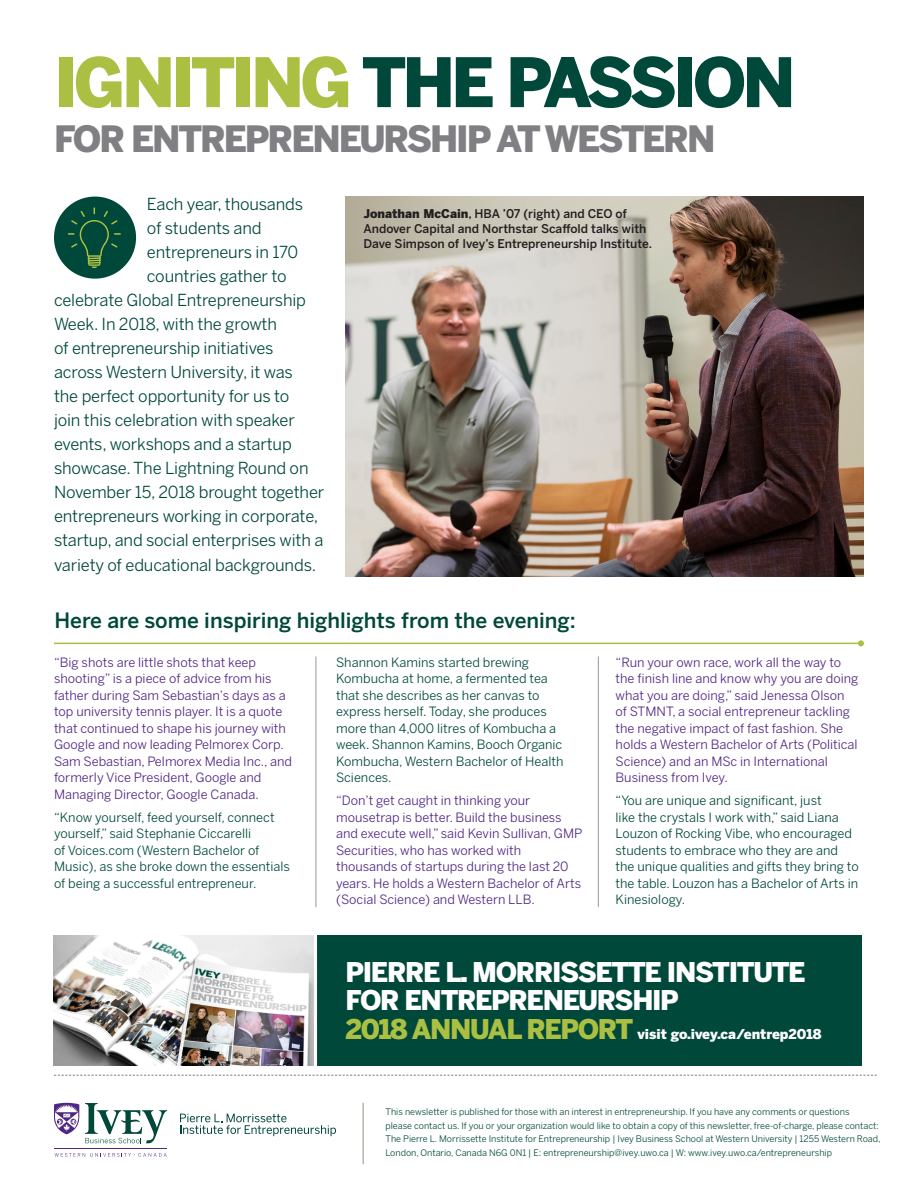
<style>
.page{position:relative;width:918px;height:1188px;background:#fff}
.page>*{position:absolute;margin:0;border:0;box-sizing:border-box;transform-origin:0 0}
.t1{font:900 67.5px "Benton Sans";letter-spacing:-.06em;color:#00483a}
.t2{font:900 36px "Benton Sans";letter-spacing:-.06em;color:#807f83}
.t3{font:900 27px/28.5px "Benton Sans";letter-spacing:-.05em;color:#fff}
.t4{font:500 21px "Benton Sans";color:#00483a}
.t5{font:16.5px "Benton Sans";letter-spacing:-.01em;color:#00483a}
.t6{font:900 13.5px "Benton Sans";color:#fff}
.t7{font:12.75px/16.5px "Benton Sans";color:#4f2683}
.t8{font:12.75px/16.5px "Benton Sans";color:#00483a}
.t9{font:500 12px/15px "Benton Sans";color:#231f20}
.t10{font:9px/13.5px "Benton Sans";color:#00483a}
.s1{color:#abc042}
.s2{font-weight:900}
.s3{font-size:27px;color:#abc042}
</style>
<div class="page">
<div style="left:53px;top:935px;width:809px;height:131px;background:#00483a"></div>
<svg style="left:55px;top:1153px;width:112px;height:4px"></svg>
<hr style="left:54px;top:1148px;width:113px;height:1px;background:#4f2683">
<svg style="left:54px;top:1103px;width:25px;height:31px"></svg>
<svg style="left:85px;top:1103px;width:82px;height:40px"></svg>
<svg style="left:180px;top:1114px;width:156px;height:22px"></svg>
<hr style="left:363px;top:1103px;width:1px;height:61px;background:#959484">
<svg style="left:54px;top:1075px;width:823px;height:1px"></svg>
<img style="left:346px;top:197px;width:518px;height:380px">
<div style="left:54px;top:197px;width:82px;height:82px;background:#00483a;border-radius:50%"></div>
<svg style="left:68px;top:207px;width:53px;height:61px"></svg>
<hr style="left:54px;top:643px;width:807px;height:1px;background:#abc042">
<svg style="left:858px;top:640px;width:6px;height:6px"></svg>
<hr style="left:598px;top:657px;width:1px;height:250px;background:#999899">
<hr style="left:316px;top:657px;width:1px;height:250px;background:#999899">
<img style="left:53px;top:935px;width:261px;height:131px">
<hr style="left:314px;top:929px;width:3px;height:140px;background:#fff">
<h1 class="t1" style="left:54px;top:42px;width:743px"><span class="s1">IGNITING</span> THE PASSION</h1>
<h2 class="t2" style="left:54px;top:117px;width:663px">FOR ENTREPRENEURSHIP AT WESTERN</h2>
<p class="t5" style="left:147px;top:194px;width:158px">Each year, thousands</p>
<p class="t5" style="left:147px;top:218px;width:116px">of students and</p>
<p class="t5" style="left:147px;top:242px;width:153px">entrepreneurs in 170</p>
<p class="t5" style="left:147px;top:266px;width:141px">countries gather to</p>
<p class="t5" style="left:54px;top:290px;width:254px">celebrate Global Entrepreneurship</p>
<p class="t5" style="left:54px;top:314px;width:225px">Week. In 2018, with the growth</p>
<p class="t5" style="left:54px;top:338px;width:221px">of entrepreneurship initiatives</p>
<p class="t5" style="left:54px;top:362px;width:240px">across Western University, it was</p>
<p class="t5" style="left:54px;top:386px;width:237px">the perfect opportunity for us to</p>
<p class="t5" style="left:54px;top:410px;width:242px">join this celebration with speaker</p>
<p class="t5" style="left:54px;top:434px;width:239px">events, workshops and a startup</p>
<p class="t5" style="left:54px;top:458px;width:256px">showcase. The Lightning Round on</p>
<p class="t5" style="left:54px;top:482px;width:272px">November 15, 2018 brought together</p>
<p class="t5" style="left:54px;top:506px;width:266px">entrepreneurs working in corporate,</p>
<p class="t5" style="left:54px;top:530px;width:271px">startup, and social enterprises with a</p>
<p class="t5" style="left:54px;top:555px;width:264px">variety of educational backgrounds.</p>
<p class="t9" style="left:364px;top:206px;width:290px"><span class="s2">Jonathan McCain</span>, HBA ’07 (right) and CEO of<br>Andover Capital and Northstar Scaffold talks with<br>Dave Simpson of Ivey’s Entrepreneurship Institute.</p>
<h3 class="t4" style="left:54px;top:608px;width:523px">Here are some inspiring highlights from the evening:</h3>
<p class="t8" style="left:336px;top:654px;width:229px">Shannon Kamins started brewing<br>Kombucha at home, a fermented tea that she describes as her canvas to express herself. Today, she produces more than 4,000 litres of Kombucha a week. Shannon Kamins, Booch Organic<br>Kombucha, Western Bachelor of Health<br>Sciences.</p>
<p class="t7" style="left:336px;top:792px;width:248px">“Don’t get caught in thinking your mousetrap is better. Build the business and execute well,” said Kevin Sullivan, GMP Securities, who has worked with thousands of startups during the last 20 years. He holds a Western Bachelor of Arts (Social Science) and Western LLB.</p>
<p class="t7" style="left:54px;top:654px;width:240px">“Big shots are little shots that keep shooting” is a piece of advice from his father during Sam Sebastian’s days as a top university tennis player. It is a quote that continued to shape his journey with Google and now leading Pelmorex Corp.<br>Sam Sebastian, Pelmorex Media Inc., and formerly Vice President, Google and Managing Director, Google Canada.</p>
<p class="t8" style="left:54px;top:809px;width:237px">“Know yourself, feed yourself, connect yourself,” said Stephanie Ciccarelli<br>of Voices.com (Western Bachelor of Music), as she broke down the essentials of being a successful entrepreneur.</p>
<p class="t7" style="left:616px;top:654px;width:244px">“Run your own race, work all the way to the finish line and know why you are doing what you are doing,” said Jenessa Olson of STMNT, a social entrepreneur tackling the negative impact of fast fashion. She holds a Western Bachelor of Arts (Political Science) and an MSc in International Business from Ivey.</p>
<p class="t8" style="left:616px;top:792px;width:245px">“You are unique and significant, just<br>like the crystals I work with,” said Liana Louzon of Rocking Vibe, who encouraged students to embrace who they are and the unique qualities and gifts they bring to the table. Louzon has a Bachelor of Arts in Kinesiology.</p>
<h3 class="t3" style="left:346px;top:957px;width:461px">PIERRE L. MORRISSETTE INSTITUTE<br>FOR ENTREPRENEURSHIP</h3>
<p class="t6" style="left:346px;top:1026px;width:477px"><span class="s3">2018 ANNUAL REPORT</span> visit go.ivey.ca/entrep2018</p>
<p class="t10" style="left:386px;top:1105px;width:497px">This newsletter is published for those with an interest in entrepreneurship. If you have any comments or questions<br>please contact us. If you or your organization would like to obtain a copy of this newsletter, free-of-charge, please contact:<br>The Pierre L. Morrissette Institute for Entrepreneurship | Ivey Business School at Western University | 1255 Western Road, London, Ontario, Canada N6G 0N1 | E: entrepreneurship@ivey.uwo.ca | W: www.ivey.uwo.ca/entrepreneurship</p>
</div>
